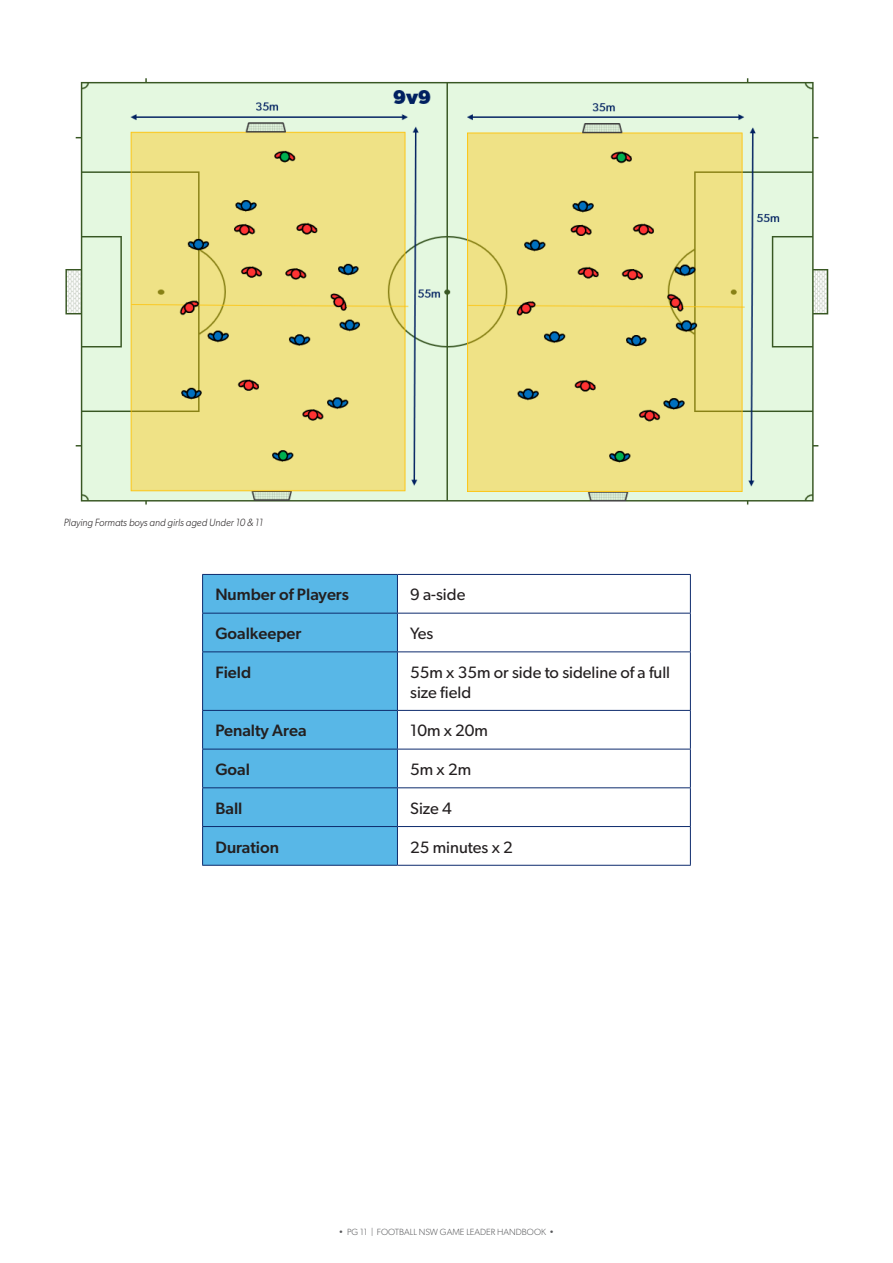
<style>
.page{position:relative;width:893px;height:1263px;background:#fff}
.page>*{position:absolute;margin:0;border:0;box-sizing:border-box;transform-origin:0 0}
.Body{font:16.5px/19.8px "Gibson";color:#231f20}
.Body-2{font:500 16.5px "Gibson";color:#231f20}
.image_caption{font:italic 300 10.5px "Gibson";color:#231f20;scale:.95 1}
.t1{font:300 9px "Gibson";color:#57585a}
</style>
<div class="page">
<img style="left:65px;top:78px;width:764px;height:427px">
<div style="left:203px;top:575px;width:194px;height:290px;background:#58b7e7"></div>
<hr style="left:202px;top:574px;width:195px;height:1px;background:#0d2b6d">
<hr style="left:202px;top:575px;width:1px;height:38px;background:#0d2b6d">
<hr style="left:397px;top:574px;width:294px;height:1px;background:#0d2b6d">
<hr style="left:397px;top:575px;width:1px;height:38px;background:#0d2b6d">
<hr style="left:690px;top:575px;width:1px;height:38px;background:#0d2b6d">
<hr style="left:202px;top:613px;width:195px;height:1px;background:#0d2b6d">
<hr style="left:202px;top:613px;width:1px;height:38px;background:#0d2b6d">
<hr style="left:397px;top:613px;width:294px;height:1px;background:#0d2b6d">
<hr style="left:397px;top:613px;width:1px;height:38px;background:#0d2b6d">
<hr style="left:690px;top:613px;width:1px;height:38px;background:#0d2b6d">
<hr style="left:202px;top:651px;width:195px;height:1px;background:#0d2b6d">
<hr style="left:202px;top:652px;width:1px;height:58px;background:#0d2b6d">
<hr style="left:397px;top:651px;width:294px;height:1px;background:#0d2b6d">
<hr style="left:397px;top:652px;width:1px;height:58px;background:#0d2b6d">
<hr style="left:690px;top:652px;width:1px;height:58px;background:#0d2b6d">
<hr style="left:202px;top:710px;width:195px;height:1px;background:#0d2b6d">
<hr style="left:202px;top:711px;width:1px;height:38px;background:#0d2b6d">
<hr style="left:397px;top:710px;width:294px;height:1px;background:#0d2b6d">
<hr style="left:397px;top:711px;width:1px;height:38px;background:#0d2b6d">
<hr style="left:690px;top:711px;width:1px;height:38px;background:#0d2b6d">
<hr style="left:202px;top:749px;width:195px;height:1px;background:#0d2b6d">
<hr style="left:202px;top:749px;width:1px;height:38px;background:#0d2b6d">
<hr style="left:397px;top:749px;width:294px;height:1px;background:#0d2b6d">
<hr style="left:397px;top:749px;width:1px;height:38px;background:#0d2b6d">
<hr style="left:690px;top:749px;width:1px;height:38px;background:#0d2b6d">
<hr style="left:202px;top:787px;width:195px;height:1px;background:#0d2b6d">
<hr style="left:202px;top:788px;width:1px;height:38px;background:#0d2b6d">
<hr style="left:397px;top:787px;width:294px;height:1px;background:#0d2b6d">
<hr style="left:397px;top:788px;width:1px;height:38px;background:#0d2b6d">
<hr style="left:690px;top:788px;width:1px;height:38px;background:#0d2b6d">
<hr style="left:202px;top:826px;width:195px;height:1px;background:#0d2b6d">
<hr style="left:202px;top:827px;width:1px;height:38px;background:#0d2b6d">
<hr style="left:397px;top:826px;width:294px;height:1px;background:#0d2b6d">
<hr style="left:397px;top:827px;width:1px;height:38px;background:#0d2b6d">
<hr style="left:690px;top:827px;width:1px;height:38px;background:#0d2b6d">
<hr style="left:202px;top:865px;width:195px;height:1px;background:#0d2b6d">
<hr style="left:397px;top:865px;width:294px;height:1px;background:#0d2b6d">
<p class="image_caption" style="left:64px;top:516px;width:211px">Playing Formats boys and girls aged Under 10 &amp; 11</p>
<p class="Body-2" style="left:215px;top:585px;width:135px">Number of Players</p>
<p class="Body" style="left:410px;top:584px;width:57px">9 a-side</p>
<p class="Body-2" style="left:215px;top:623px;width:88px">Goalkeeper</p>
<p class="Body" style="left:410px;top:623px;width:25px">Yes</p>
<p class="Body-2" style="left:215px;top:662px;width:37px">Field</p>
<p class="Body" style="left:410px;top:662px;width:261px">55m x 35m or side to sideline of a full size field</p>
<p class="Body-2" style="left:215px;top:721px;width:93px">Penalty Area</p>
<p class="Body" style="left:410px;top:720px;width:79px">10m x 20m</p>
<p class="Body-2" style="left:215px;top:759px;width:36px">Goal</p>
<p class="Body" style="left:410px;top:759px;width:63px">5m x 2m</p>
<p class="Body-2" style="left:215px;top:798px;width:29px">Ball</p>
<p class="Body" style="left:410px;top:798px;width:43px">Size 4</p>
<p class="Body-2" style="left:215px;top:837px;width:65px">Duration</p>
<p class="Body" style="left:410px;top:837px;width:104px">25 minutes x 2</p>
<p class="t1" style="left:339px;top:1226px;width:217px">• PG 11 | FOOTBALL NSW GAME LEADER HANDBOOK •</p>
</div>
